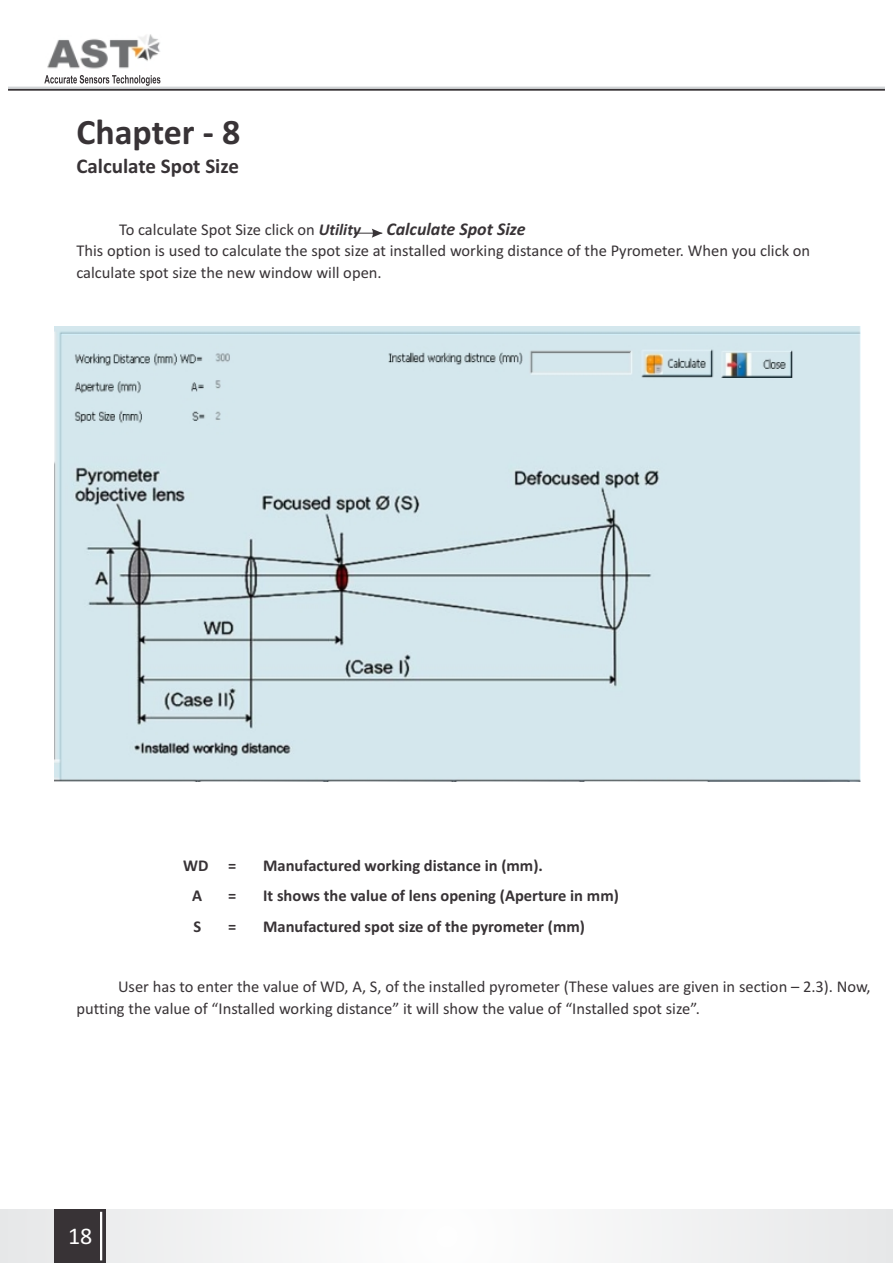
<style>
.page{position:relative;width:893px;height:1263px;background:#fff}
.page>*{position:absolute;margin:0;border:0;box-sizing:border-box;transform-origin:0 0}
.t1{font:700 36px "Calibri";color:#383336}
.t2{font:24px "Calibri";color:#fff}
.t3{font:700 21px "Calibri";color:#383336}
.t4{font:italic 700 18px "Calibri";color:#383336}
.t5{font:16.5px/20.5px "Calibri";color:#383336}
.t6{font:700 16.5px "Calibri";color:#383336}
.s1{font-weight:700;font-style:italic}
</style>
<div class="page">
<svg style="left:354px;top:229px;width:28px;height:9px"></svg>
<div style="left:0;top:1209px;width:893px;height:54px;background:#f3f3f4"></div>
<div style="left:54px;top:1209px;width:51px;height:54px;background:#383336"></div>
<hr style="left:100px;top:1212px;width:2px;height:48px;background:#fff">
<svg style="left:44px;top:75px;width:116px;height:11px"></svg>
<hr style="left:8px;top:88px;width:877px;height:3px;background:#383336">
<hr style="left:8px;top:87px;width:877px;height:2px;background:#d1d4d6">
<img style="left:47px;top:34px;width:113px;height:35px">
<img style="left:55px;top:326px;width:806px;height:455px">
<h1 class="t1" style="left:76px;top:117px;width:165px">Chapter - 8</h1>
<p class="t3" style="left:76px;top:157px;width:164px">Calculate Spot Size</p>
<p class="t4" style="left:386px;top:222px;width:141px">Calculate Spot Size</p>
<p class="t5" style="left:76px;top:221px;width:735px;text-indent:43px">To calculate Spot Size click on <span class="s1">Utility<br></span>This option is used to calculate the spot size at installed working distance of the Pyrometer. When you click on</p>
<p class="t5" style="left:76px;top:263px;width:307px">calculate spot size the new window will open.</p>
<p class="t6" style="left:183px;top:859px;width:55px">WD =</p>
<p class="t6" style="left:263px;top:859px;width:281px">Manufactured working distance in (mm).</p>
<p class="t6" style="left:192px;top:889px;width:11px">A</p>
<p class="t6" style="left:228px;top:889px;width:10px">=</p>
<p class="t6" style="left:263px;top:889px;width:357px">It shows the value of lens opening (Aperture in mm)</p>
<p class="t6" style="left:193px;top:919px;width:9px">S</p>
<p class="t6" style="left:228px;top:919px;width:10px">=</p>
<p class="t6" style="left:263px;top:919px;width:323px">Manufactured spot size of the pyrometer (mm)</p>
<p class="t5" style="left:76px;top:977px;width:796px;line-height:22.2px;text-indent:42px">User has to enter the value of WD, A, S, of the installed pyrometer (These values are given in section – 2.3). Now, putting the value of “Installed working distance” it will show the value of “Installed spot size”.</p>
<h2 class="t2" style="left:68px;top:1226px;width:26px">18</h2>
</div>
